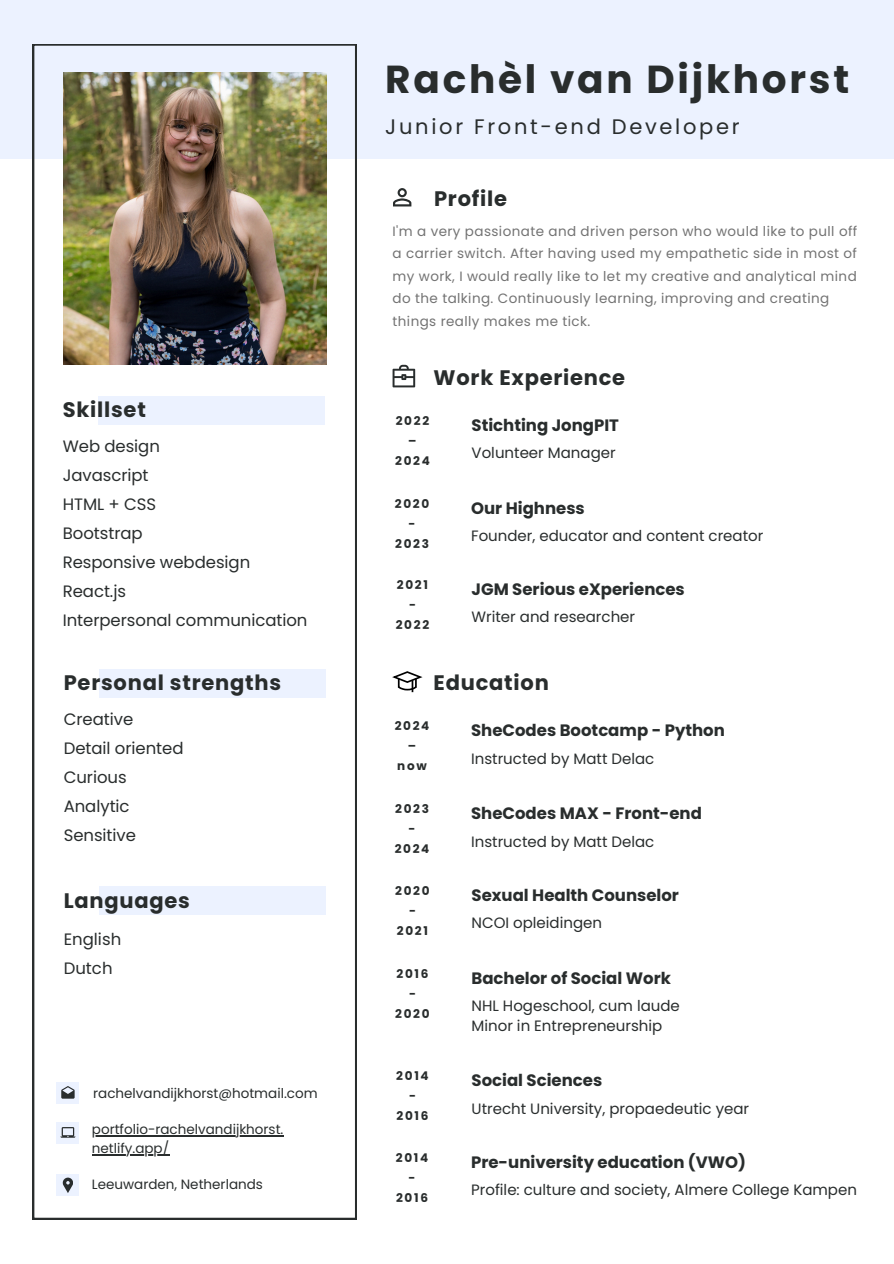
<style>
.page{position:relative;width:894px;height:1264px;background:#fff}
.page>*{position:absolute;margin:0;border:0;box-sizing:border-box;transform-origin:0 0}
.t1{font:700 39px "Poppins";letter-spacing:.07em;color:#292d2d}
.t2{font:700 21px "Poppins";letter-spacing:.035em;color:#292d2d}
.t3{font:21px "Poppins";letter-spacing:.13em;color:#292d2d}
.t4{font:700 16.5px "Poppins";color:#292d2d}
.t5{font:16.5px "Poppins";letter-spacing:-.005em;color:#292d2d}
.t6{font:15px/20.2px "Poppins";color:#292d2d}
.t7{font:13.5px/22.5px "Poppins";letter-spacing:.03em;color:#737373}
.t8{font:13.5px "Poppins";color:#292d2d}
.t9{font:700 12px/20px "Poppins";letter-spacing:.14em;color:#292d2d;text-align:center}
</style>
<div class="page">
<div style="left:0;top:0;width:893px;height:158px;background:#ecf2ff"></div>
<svg style="left:33px;top:44px;width:323px;height:1174px"></svg>
<img style="left:64px;top:73px;width:262px;height:291px">
<div style="left:98px;top:396px;width:226px;height:28px;background:#ecf2ff"></div>
<div style="left:99px;top:886px;width:226px;height:28px;background:#ecf2ff"></div>
<svg style="left:393px;top:188px;width:18px;height:18px"></svg>
<svg style="left:392px;top:365px;width:23px;height:22px"></svg>
<div style="left:99px;top:669px;width:226px;height:28px;background:#ecf2ff"></div>
<div style="left:57px;top:1174px;width:22px;height:22px;background:#ecf2ff"></div>
<svg style="left:63px;top:1177px;width:10px;height:16px"></svg>
<div style="left:57px;top:1082px;width:22px;height:22px;background:#ecf2ff"></div>
<svg style="left:61px;top:1086px;width:14px;height:12px"></svg>
<div style="left:57px;top:1121px;width:22px;height:22px;background:#ecf2ff"></div>
<svg style="left:60px;top:1127px;width:15px;height:10px"></svg>
<svg style="left:392px;top:671px;width:30px;height:21px"></svg>
<hr style="left:92px;top:1135px;width:191px;height:1px;background:#292d2d">
<hr style="left:92px;top:1154px;width:77px;height:1px;background:#292d2d">
<h6 class="t2" style="left:63px;top:395px;width:85px">Skillset</h6>
<h6 class="t5" style="left:63px;top:434px;width:99px">Web design</h6>
<h2 class="t5" style="left:63px;top:463px;width:87px">Javascript</h2>
<h4 class="t5" style="left:63px;top:492px;width:95px">HTML + CSS</h4>
<h6 class="t5" style="left:63px;top:521px;width:81px">Bootstrap</h6>
<p class="t5" style="left:63px;top:550px;width:189px">Responsive webdesign</p>
<p class="t5" style="left:63px;top:579px;width:65px">React.js</p>
<h2 class="t5" style="left:63px;top:608px;width:246px">Interpersonal communication</h2>
<p class="t2" style="left:64px;top:668px;width:219px">Personal strengths</p>
<p class="t5" style="left:64px;top:707px;width:71px">Creative</p>
<p class="t5" style="left:64px;top:736px;width:121px">Detail oriented</p>
<h2 class="t5" style="left:64px;top:765px;width:64px">Curious</h2>
<p class="t5" style="left:64px;top:794px;width:67px">Analytic</p>
<h5 class="t5" style="left:64px;top:823px;width:74px">Sensitive</h5>
<h6 class="t2" style="left:64px;top:885px;width:128px">Languages</h6>
<h6 class="t5" style="left:64px;top:927px;width:59px">English</h6>
<h6 class="t5" style="left:64px;top:956px;width:50px">Dutch</h6>
<h6 class="t8" style="left:93px;top:1083px;width:226px">rachelvandijkhorst@hotmail.com</h6>
<p class="t8" style="left:92px;top:1120px;width:193px">portfolio-rachelvandijkhorst.</p>
<h5 class="t8" style="left:92px;top:1139px;width:79px">netlify.app/</h5>
<h6 class="t8" style="left:92px;top:1174px;width:172px">Leeuwarden, Netherlands</h6>
<h2 class="t1" style="left:385px;top:52px;width:465px">Rachèl van Dijkhorst</h2>
<h6 class="t3" style="left:385px;top:112px;width:356px">Junior Front-end Developer</h6>
<h1 class="t2" style="left:434px;top:184px;width:74px">Profile</h1>
<p class="t7" style="left:392px;top:220px;width:466px">I'm a very passionate and driven person who would like to pull off a carrier switch. After having used my empathetic side in most of my work, I would really like to let my creative and analytical mind do the talking. Continuously learning, improving and creating things really makes me tick.</p>
<h3 class="t2" style="left:433px;top:362px;width:193px">Work Experience</h3>
<h6 class="t9" style="left:395px;top:410px;width:36px">2022 –<br>2024</h6>
<h6 class="t4" style="left:471px;top:413px;width:149px">Stichting JongPIT</h6>
<h6 class="t6" style="left:471px;top:443px;width:146px">Volunteer Manager</h6>
<h6 class="t9" style="left:395px;top:493px;width:36px">2020 -<br>2023</h6>
<h2 class="t4" style="left:471px;top:496px;width:115px">Our Highness</h2>
<h6 class="t6" style="left:471px;top:526px;width:294px">Founder, educator and content creator</h6>
<h6 class="t9" style="left:395px;top:574px;width:35px">2021 -<br>2022</h6>
<p class="t4" style="left:471px;top:577px;width:215px">JGM Serious eXperiences</p>
<p class="t6" style="left:471px;top:607px;width:165px">Writer and researcher</p>
<p class="t2" style="left:433px;top:668px;width:117px">Education</p>
<h5 class="t9" style="left:394px;top:716px;width:36px">2024 – now</h5>
<h6 class="t4" style="left:471px;top:719px;width:255px">SheCodes Bootcamp - Python</h6>
<p class="t6" style="left:471px;top:748px;width:185px">Instructed by Matt Delac</p>
<h2 class="t9" style="left:394px;top:798px;width:36px">2023 -<br>2024</h2>
<p class="t4" style="left:471px;top:801px;width:232px">SheCodes MAX - Front-end</p>
<h5 class="t6" style="left:471px;top:831px;width:185px">Instructed by Matt Delac</h5>
<h6 class="t9" style="left:395px;top:880px;width:36px">2020 -<br>2021</h6>
<p class="t4" style="left:471px;top:883px;width:209px">Sexual Health Counselor</p>
<h5 class="t6" style="left:471px;top:913px;width:132px">NCOI opleidingen</h5>
<h6 class="t9" style="left:395px;top:963px;width:36px">2016 -<br>2020</h6>
<p class="t4" style="left:471px;top:966px;width:201px">Bachelor of Social Work</p>
<h5 class="t6" style="left:471px;top:995px;width:210px">NHL Hogeschool, cum laude<br>Minor in Entrepreneurship</h5>
<h6 class="t9" style="left:396px;top:1065px;width:34px">2014 -<br>2016</h6>
<p class="t4" style="left:471px;top:1068px;width:132px">Social Sciences</p>
<h5 class="t6" style="left:471px;top:1098px;width:279px">Utrecht University, propaedeutic year</h5>
<h6 class="t9" style="left:396px;top:1147px;width:34px">2014 -<br>2016</h6>
<p class="t4" style="left:471px;top:1150px;width:276px">Pre-university education (VWO)</p>
<h5 class="t6" style="left:471px;top:1179px;width:387px">Profile: culture and society, Almere College Kampen</h5>
</div>
